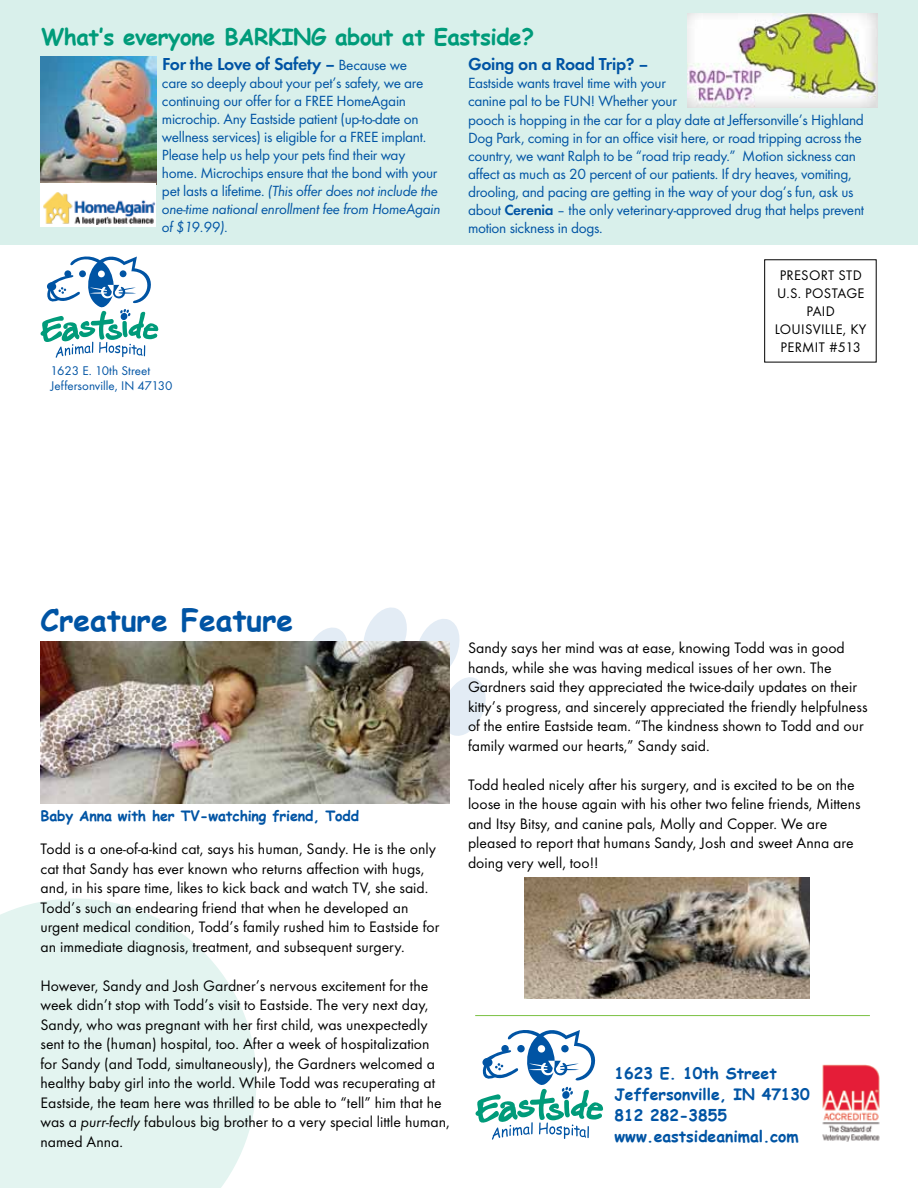
<style>
.page{position:relative;width:918px;height:1188px;background:#fff}
.page>*{position:absolute;margin:0;border:0;box-sizing:border-box;transform-origin:0 0}
.t1{font:700 30px "Comic Sans MS";color:#0054a4}
.t2{font:700 22.5px "Comic Sans MS";letter-spacing:-.02em;color:#009b7a}
.t3{font:700 18px "Function";letter-spacing:-.02em;color:#0054a4}
.t4{font:15.75px/19.5px "Function";color:#000}
.t5{font:700 15.75px/21px "Comic Sans MS";color:#0054a4}
.t6{font:15.3px/18px "Function";letter-spacing:-.02em;color:#0054a4}
.t7{font:14.4px/18px "Function";letter-spacing:.02em;color:#000;text-align:center}
.t8{font:700 14.25px "Comic Sans MS";letter-spacing:-.01em;color:#0054a4}
.t9{font:13.05px/15px "Function";color:#0054a4}
.s1{font-weight:400;font-size:15.3px}
.s2{font-style:italic}
.s3{font-weight:700}
</style>
<div class="page">
<svg style="left:40px;top:256px;width:118px;height:102px"></svg>
<div style="left:0;top:0;width:918px;height:244px;background:#d9f0eb"></div>
<svg style="left:0;top:899px;width:256px;height:289px;fill:#e3f4f0"></svg>
<svg style="left:301px;top:607px;width:185px;height:129px"></svg>
<svg style="left:475px;top:1030px;width:128px;height:110px"></svg>
<hr style="left:475px;top:1015px;width:395px;height:1px;background:#7ac143">
<img style="left:822px;top:1064px;width:58px;height:78px">
<img style="left:41px;top:56px;width:115px;height:128px">
<div style="left:40px;top:184px;width:116px;height:43px;background:#fff"></div>
<img style="left:43px;top:192px;width:113px;height:32px">
<img style="left:688px;top:14px;width:190px;height:93px">
<img style="left:40px;top:642px;width:410px;height:162px">
<img style="left:525px;top:878px;width:285px;height:120px">
<h2 class="t2" style="left:41px;top:20px;width:495px">What’s everyone BARKING about at Eastside?</h2>
<p class="t3" style="left:162px;top:53px;width:247px">For the Love of Safety – <span class="s1">Because we</span></p>
<p class="t6" style="left:162px;top:74px;width:280px">care so deeply about your pet’s safety, we are continuing our offer for a FREE HomeAgain microchip. Any Eastside patient (up-to-date on wellness services) is eligible for a FREE implant.<br>Please help us help your pets find their way home. Microchips ensure that the bond with your pet lasts a lifetime. <span class="s2">(This offer does not include the one-time national enrollment fee from HomeAgain of $19.99).</span></p>
<p class="t3" style="left:468px;top:53px;width:182px">Going on a Road Trip? –</p>
<p class="t6" style="left:468px;top:74px;width:210px">Eastside wants travel time with your canine pal to be FUN! Whether your</p>
<p class="t6" style="left:468px;top:111px;width:398px">pooch is hopping in the car for a play date at Jeffersonville’s Highland Dog Park, coming in for an office visit here, or road tripping across the country, we want Ralph to be “road trip ready.” Motion sickness can affect as much as 20 percent of our patients. If dry heaves, vomiting, drooling, and pacing are getting in the way of your dog’s fun, ask us about <span class="s3">Cerenia</span> – the only veterinary-approved drug that helps prevent motion sickness in dogs.</p>
<p class="t9" style="left:51px;top:364px;width:124px">1623 E. 10th Street<br>Jeffersonville, IN 47130</p>
<p class="t7" style="left:775px;top:266px;width:93px">PRESORT STD<br>U.S. POSTAGE<br>PAID<br>LOUISVILLE, KY<br>PERMIT #513</p>
<h1 class="t1" style="left:40px;top:598px;width:254px">Creature Feature</h1>
<p class="t8" style="left:40px;top:806px;width:320px">Baby Anna with her TV-watching friend, Todd</p>
<p class="t4" style="left:40px;top:839px;width:400px">Todd is a one-of-a-kind cat, says his human, Sandy. He is the only cat that Sandy has ever known who returns affection with hugs, and, in his spare time, likes to kick back and watch TV, she said.<br>Todd’s such an endearing friend that when he developed an urgent medical condition, Todd’s family rushed him to Eastside for an immediate diagnosis, treatment, and subsequent surgery.</p>
<p class="t4" style="left:40px;top:976px;width:411px">However, Sandy and Josh Gardner’s nervous excitement for the week didn’t stop with Todd’s visit to Eastside. The very next day, Sandy, who was pregnant with her first child, was unexpectedly sent to the (human) hospital, too. After a week of hospitalization for Sandy (and Todd, simultaneously), the Gardners welcomed a healthy baby girl into the world. While Todd was recuperating at Eastside, the team here was thrilled to be able to “tell” him that he was a <span class="s2">purr-fectly</span> fabulous big brother to a very special little human, named Anna.</p>
<p class="t4" style="left:468px;top:638px;width:401px">Sandy says her mind was at ease, knowing Todd was in good hands, while she was having medical issues of her own. The Gardners said they appreciated the twice-daily updates on their kitty’s progress, and sincerely appreciated the friendly helpfulness of the entire Eastside team. “The kindness shown to Todd and our family warmed our hearts,” Sandy said.</p>
<p class="t4" style="left:468px;top:775px;width:394px">Todd healed nicely after his surgery, and is excited to be on the loose in the house again with his other two feline friends, Mittens and Itsy Bitsy, and canine pals, Molly and Copper. We are pleased to report that humans Sandy, Josh and sweet Anna are doing very well, too!!</p>
<p class="t5" style="left:615px;top:1062px;width:197px">1623 E. 10th Street<br>Jeffersonville, IN 47130<br>812 282-3855 www.eastsideanimal.com</p>
</div>
